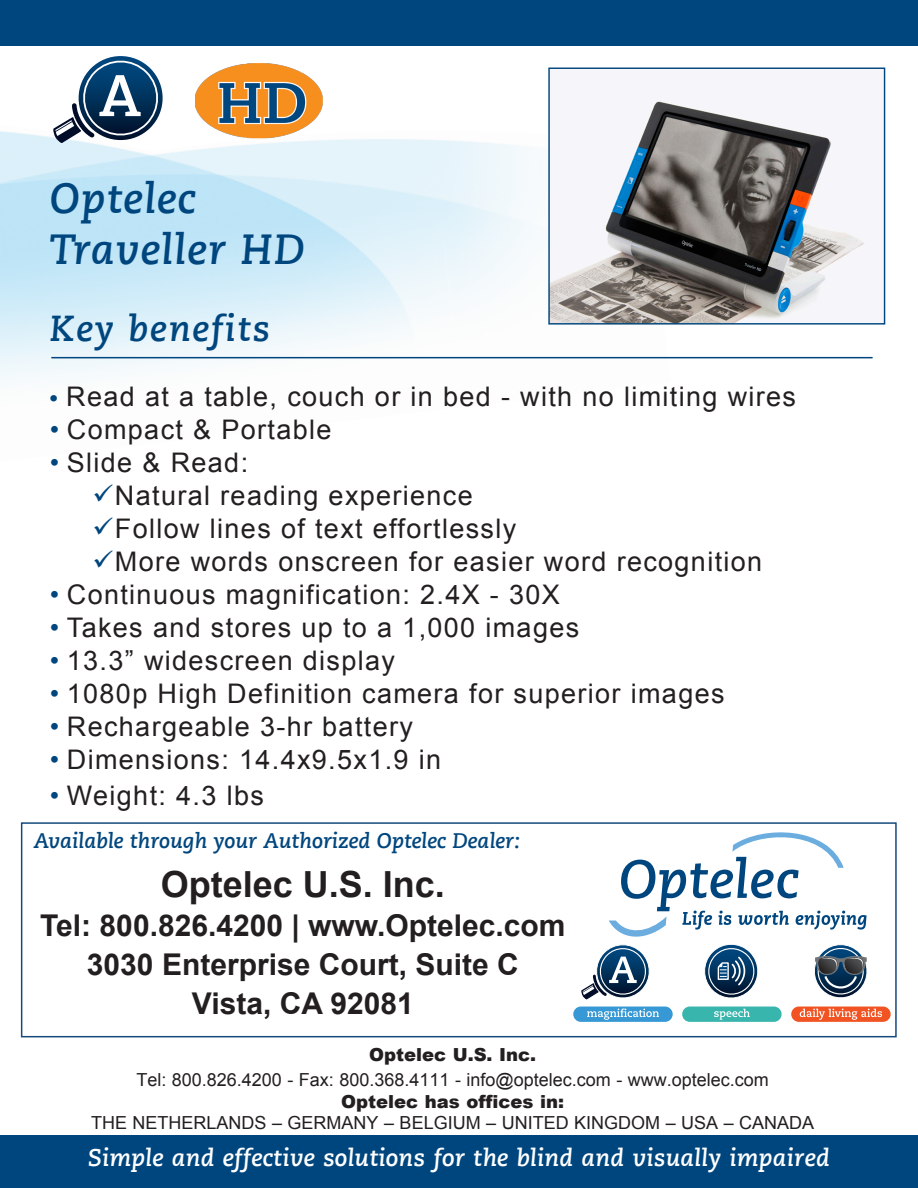
<style>
.page{position:relative;width:918px;height:1188px;background:#fff}
.page>*{position:absolute;margin:0;border:0;box-sizing:border-box;transform-origin:0 0}
.t1{font:600 60.6px "The Serif";color:#fff}
.Product_name_back{font:italic 700 42px "Caecilia LT";letter-spacing:.03em;color:#00467e}
.t2{font:700 36px "Arial";color:#231f20}
.t3{font:italic 700 36px "Caecilia LT";letter-spacing:.05em;color:#00467e}
.t4{font:700 30px "Arial";color:#231f20}
.Bulletts{font:27px "Arial";letter-spacing:.05em;color:#231f20}
.Bulletts_Arial_16pt{font:27px "Arial";letter-spacing:.05em;color:#231f20}
.Normaal{font:italic 700 24px "Caecilia LT";letter-spacing:.01em;color:#fff}
.t5{font:italic 700 21px "Caecilia LT";color:#00467e}
.Normaal-2{font:18px "Arial";color:#231f20}
.Normaal-3{font:900 18px "Arial";color:#231f20}
.s1{font-weight:700;font-size:22.5px;color:#00467e}
.s2{color:#00467e}
</style>
<div class="page">
<div style="left:21px;top:822px;width:876px;height:215px;border:2px solid #144a7c"></div>
<div style="left:0;top:0;width:918px;height:46px;background:#00467e"></div>
<hr style="left:51px;top:357px;width:822px;height:1px;background:#00467e">
<img style="left:195px;top:63px;width:129px;height:77px">
<svg style="left:53px;top:56px;width:111px;height:89px"></svg>
<div style="left:573px;top:1007px;width:100px;height:15px;background:#3698d4;border-radius:8px"></div>
<svg style="left:581px;top:944px;width:69px;height:56px"></svg>
<svg style="left:704px;top:944px;width:54px;height:54px"></svg>
<svg style="left:587px;top:1009px;width:72px;height:11px"></svg>
<div style="left:682px;top:1007px;width:100px;height:15px;background:#38b5ad;border-radius:8px"></div>
<svg style="left:714px;top:1009px;width:36px;height:11px"></svg>
<div style="left:791px;top:1007px;width:100px;height:15px;background:#f15322;border-radius:8px"></div>
<svg style="left:800px;top:1009px;width:82px;height:11px"></svg>
<svg style="left:814px;top:944px;width:53px;height:54px"></svg>
<svg style="left:609px;top:832px;width:258px;height:105px"></svg>
<div style="left:0;top:1136px;width:918px;height:52px;background:#00467e"></div>
<img style="left:550px;top:88px;width:333px;height:235px">
<div style="left:548px;top:68px;width:337px;height:257px;border:1px solid #00467e"></div>
<p class="t1" style="left:99px;top:45px;width:44px">A</p>
<p class="Product_name_back" style="left:50px;top:174px;width:147px">Optelec</p>
<p class="Product_name_back" style="left:50px;top:225px;width:257px">Traveller HD</p>
<p class="t3" style="left:50px;top:308px;width:221px">Key benefits</p>
<p class="Bulletts" style="left:50px;top:379px;width:748px"><span class="s1">•</span> Read at a table, couch or in bed - with no limiting wires</p>
<p class="Bulletts" style="left:50px;top:412px;width:283px"><span class="s2">•</span> Compact &amp; Portable</p>
<p class="Bulletts" style="left:50px;top:445px;width:200px"><span class="s2">•</span> Slide &amp; Read:</p>
<p class="Bulletts_Arial_16pt" style="left:92px;top:478px;width:382px"><span class="s2">✓</span>Natural reading experience</p>
<p class="Bulletts_Arial_16pt" style="left:92px;top:511px;width:425px"><span class="s2">✓</span>Follow lines of text effortlessly</p>
<p class="Bulletts_Arial_16pt" style="left:92px;top:544px;width:671px"><span class="s2">✓</span>More words onscreen for easier word recognition</p>
<p class="Bulletts" style="left:50px;top:577px;width:511px"><span class="s2">•</span> Continuous magnification: 2.4X - 30X</p>
<p class="Bulletts" style="left:50px;top:610px;width:531px"><span class="s2">•</span> Takes and stores up to a 1,000 images</p>
<p class="Bulletts" style="left:50px;top:643px;width:347px"><span class="s2">•</span> 13.3” widescreen display</p>
<p class="Bulletts" style="left:50px;top:676px;width:676px"><span class="s2">•</span> 1080p High Definition camera for superior images</p>
<p class="Bulletts" style="left:50px;top:709px;width:365px"><span class="s2">•</span> Rechargeable 3-hr battery</p>
<p class="Bulletts" style="left:50px;top:742px;width:393px"><span class="s2">•</span> Dimensions: 14.4x9.5x1.9 in</p>
<p class="Bulletts" style="left:50px;top:778px;width:215px"><span class="s2">•</span> Weight: 4.3 lbs</p>
<p class="t5" style="left:34px;top:828px;width:488px">Available through your Authorized Optelec Dealer:</p>
<p class="t2" style="left:161px;top:860px;width:286px">Optelec U.S. Inc.</p>
<p class="t4" style="left:40px;top:905px;width:527px">Tel: 800.826.4200 | www.Optelec.com</p>
<p class="t4" style="left:87px;top:944px;width:433px">3030 Enterprise Court, Suite C</p>
<p class="t4" style="left:192px;top:983px;width:223px">Vista, CA 92081</p>
<p class="Normaal-3" style="left:369px;top:1041px;width:169px">Optelec U.S. Inc.</p>
<p class="Normaal-2" style="left:136px;top:1068px;width:634px">Tel: 800.826.4200 - Fax: 800.368.4111 - info@optelec.com - www.optelec.com</p>
<p class="Normaal-3" style="left:341px;top:1088px;width:224px">Optelec has offices in:</p>
<p class="Normaal-2" style="left:91px;top:1111px;width:725px">THE NETHERLANDS – GERMANY – BELGIUM – UNITED KINGDOM – USA – CANADA</p>
<p class="Normaal" style="left:88px;top:1144px;width:743px">Simple and effective solutions for the blind and visually impaired</p>
</div>
